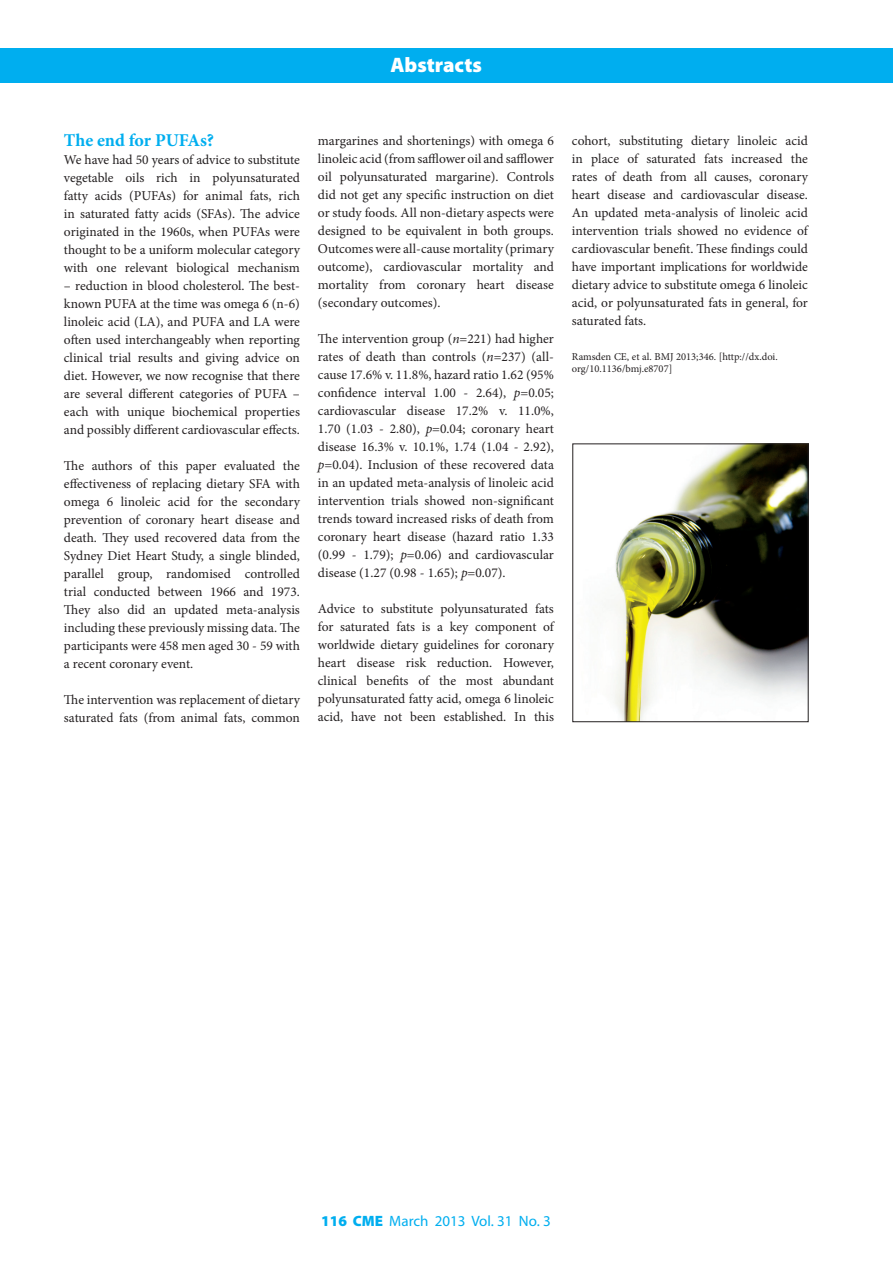
<style>
.page{position:relative;width:893px;height:1263px;background:#fff}
.page>*{position:absolute;margin:0;border:0;box-sizing:border-box;transform-origin:0 0}
.AUTHORS_CV_DETAILS{font:900 21px "Myriad Pro";color:#fff}
.B_HEAD{font:700 18px "Minion Pro";letter-spacing:-.005em;color:#00aeef}
.t1{font:15px "Myriad Pro";color:#00aeef}
.TEXT{font:13.5px/18px "Minion Pro";color:#231f20;text-align:justify}
.FURTHER_READING_TEXT{font:10.5px/12px "Minion Pro";color:#231f20}
.s1{font-style:italic}
.s2{font-weight:900}
</style>
<div class="page">
<div style="left:0;top:49px;width:893px;height:34px;background:#00aeef"></div>
<img style="left:605px;top:446px;width:201px;height:274px">
<div style="left:573px;top:444px;width:235px;height:278px;border:1px solid #231f20"></div>
<p class="AUTHORS_CV_DETAILS" style="left:391px;top:53px;width:93px">Abstracts</p>
<h2 class="B_HEAD" style="left:64px;top:127px;width:152px">The end for PUFAs?</h2>
<p class="TEXT" style="left:64px;top:150px;width:237px">We have had 50 years of advice to substitute vegetable oils rich in polyunsaturated fatty acids (PUFAs) for animal fats, rich in saturated fatty acids (SFAs). The advice originated in the 1960s, when PUFAs were thought to be a uniform molecular category with one relevant biological mechanism</p>
<p class="TEXT" style="left:64px;top:276px;width:238px">– reduction in blood cholesterol. The best&shy;known PUFA at the time was omega 6 (n-6) linoleic acid (LA), and PUFA and LA were often used interchangeably when reporting clinical trial results and giving advice on diet. However, we now recognise that there are several different categories of PUFA – each with unique biochemical properties and possibly different cardiovascular effects.</p>
<p class="TEXT" style="left:64px;top:456px;width:238px">The authors of this paper evaluated the effectiveness of replacing dietary SFA with omega 6 linoleic acid for the secondary prevention of coronary heart disease and death. They used recovered data from the Sydney Diet Heart Study, a single blinded, parallel group, randomised controlled trial conducted between 1966 and 1973.<br>They also did an updated meta-analysis including these previously missing data. The participants were 458 men aged 30 - 59 with a recent coronary event.</p>
<p class="TEXT" style="left:64px;top:690px;width:237px">The intervention was replacement of dietary saturated fats (from animal fats, common</p>
<p class="TEXT" style="left:318px;top:132px;width:238px">margarines and shortenings) with omega 6 linoleic acid (from safflower oil and safflower oil polyunsaturated margarine). Controls did not get any specific instruction on diet or study foods. All non-dietary aspects were designed to be equivalent in both groups.<br>Outcomes were all-cause mortality (primary outcome), cardiovascular mortality and mortality from coronary heart disease (secondary outcomes).</p>
<p class="TEXT" style="left:318px;top:330px;width:237px">The intervention group (<span class="s1">n</span>=221) had higher rates of death than controls (<span class="s1">n</span>=237) (all&shy;cause 17.6% v. 11.8%, hazard ratio 1.62 (95% confidence interval 1.00 - 2.64), <span class="s1">p</span>=0.05; cardiovascular disease 17.2% v. 11.0%, 1.70 (1.03 - 2.80), <span class="s1">p</span>=0.04; coronary heart disease 16.3% v. 10.1%, 1.74 (1.04 - 2.92), <span class="s1">p</span>=0.04). Inclusion of these recovered data in an updated meta-analysis of linoleic acid intervention trials showed non-significant trends toward increased risks of death from coronary heart disease (hazard ratio 1.33 (0.99 - 1.79); <span class="s1">p</span>=0.06) and cardiovascular disease (1.27 (0.98 - 1.65); <span class="s1">p</span>=0.07).</p>
<p class="TEXT" style="left:318px;top:600px;width:238px">Advice to substitute polyunsaturated fats for saturated fats is a key component of worldwide dietary guidelines for coronary heart disease risk reduction. However, clinical benefits of the most abundant polyunsaturated fatty acid, omega 6 linoleic acid, have not been established. In this</p>
<p class="TEXT" style="left:572px;top:132px;width:237px">cohort, substituting dietary linoleic acid in place of saturated fats increased the rates of death from all causes, coronary heart disease and cardiovascular disease.<br>An updated meta-analysis of linoleic acid intervention trials showed no evidence of cardiovascular benefit. These findings could have important implications for worldwide dietary advice to substitute omega 6 linoleic acid, or polyunsaturated fats in general, for saturated fats.</p>
<p class="FURTHER_READING_TEXT" style="left:572px;top:351px;width:207px">Ramsden CE, et al. BMJ 2013;346. [http://dx.doi. org/10.1136/bmj.e8707]</p>
<p class="t1" style="left:321px;top:1211px;width:231px"><span class="s2">116 CME</span> March 2013 Vol. 31 No. 3</p>
</div>
